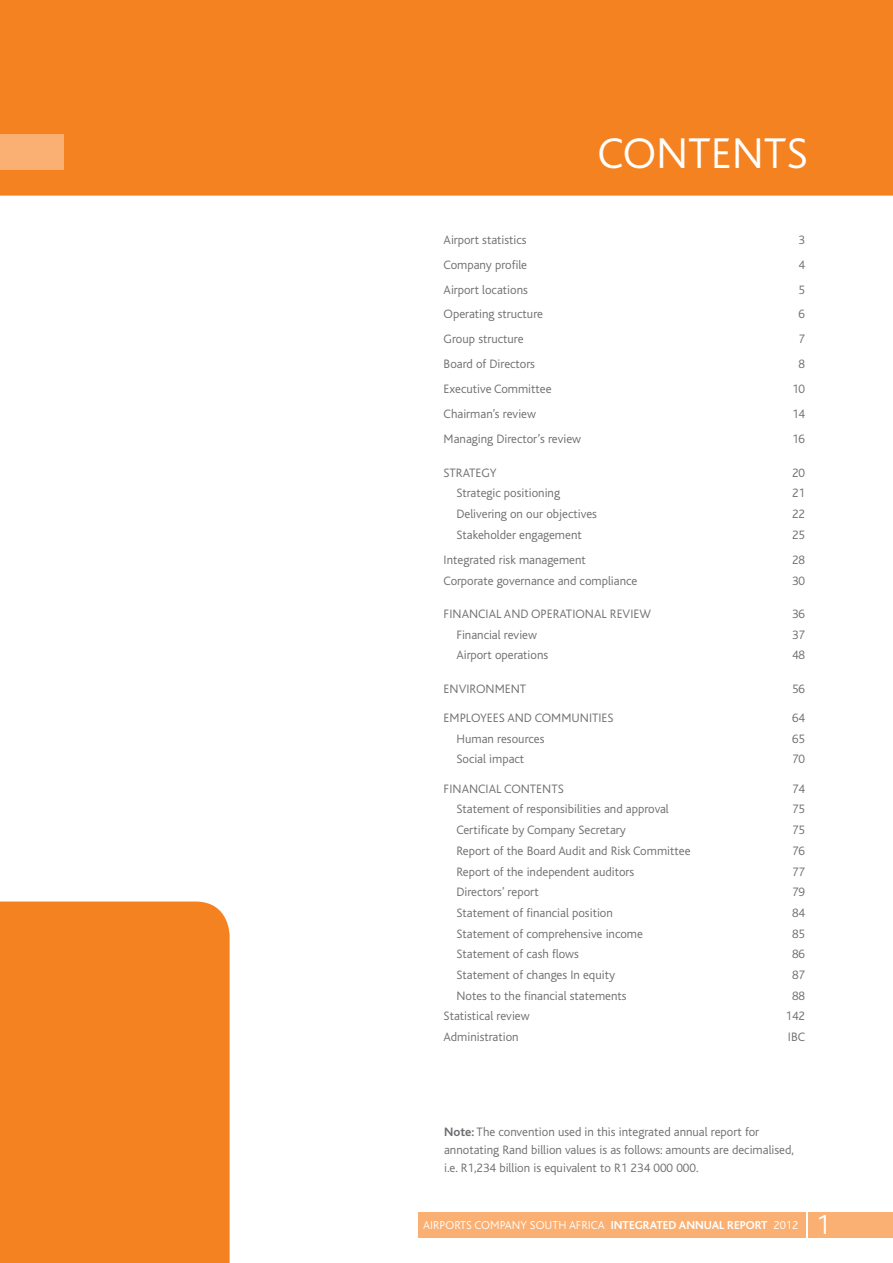
<style>
.page{position:relative;width:893px;height:1263px;background:#fff}
.page>*{position:absolute;margin:0;border:0;box-sizing:border-box;transform-origin:0 0}
.t1{font:300 45px "Bliss";color:#fff}
.t2{font:300 28.5px "Bliss";color:#fff}
.t3{font:300 12.75px/18px "Bliss";color:#6d6e71}
.t4{font:300 12px "Bliss";color:#fff}
.t5{font:700 12px "Bliss";color:#fff}
.s1{font-weight:700}
.s2{font-weight:300}
</style>
<div class="page">
<div style="left:418px;top:1212px;width:388px;height:25px;background:#fab072"></div>
<div style="left:808px;top:1212px;width:85px;height:25px;background:#fab072"></div>
<div style="left:0;top:0;width:893px;height:196px;background:#f58220"></div>
<div style="left:0;top:901px;width:230px;height:362px;background:#f58220"></div>
<div style="left:0;top:134px;width:64px;height:35px;background:#fab072"></div>
<p class="t1" style="left:597px;top:129px;width:53px">CONTENTS</p>
<p class="t3" style="left:444px;top:231px;width:85px">Airport statistics</p>
<p class="t3" style="left:799px;top:231px;width:8px">3</p>
<p class="t3" style="left:444px;top:256px;width:85px">Company profile</p>
<p class="t3" style="left:799px;top:256px;width:8px">4</p>
<p class="t3" style="left:444px;top:281px;width:86px">Airport locations</p>
<p class="t3" style="left:799px;top:281px;width:8px">5</p>
<p class="t3" style="left:444px;top:306px;width:101px">Operating structure</p>
<p class="t3" style="left:799px;top:306px;width:8px">6</p>
<p class="t3" style="left:444px;top:330px;width:82px">Group structure</p>
<p class="t3" style="left:799px;top:330px;width:8px">7</p>
<p class="t3" style="left:444px;top:355px;width:93px">Board of Directors</p>
<p class="t3" style="left:799px;top:355px;width:8px">8</p>
<p class="t3" style="left:444px;top:380px;width:109px">Executive Committee</p>
<p class="t3" style="left:792px;top:380px;width:15px">10</p>
<p class="t3" style="left:444px;top:405px;width:94px">Chairman’s review</p>
<p class="t3" style="left:792px;top:405px;width:15px">14</p>
<p class="t3" style="left:444px;top:430px;width:139px">M anaging Director’s review</p>
<p class="t3" style="left:792px;top:430px;width:15px">16</p>
<p class="t3" style="left:444px;top:464px;width:55px">Strategy</p>
<p class="t3" style="left:792px;top:464px;width:15px">20</p>
<p class="t3" style="left:444px;top:484px;width:118px">Strategic positioning</p>
<p class="t3" style="left:792px;top:484px;width:15px">21</p>
<p class="t3" style="left:444px;top:505px;width:155px">Delivering on our objectives</p>
<p class="t3" style="left:792px;top:505px;width:15px">22</p>
<p class="t3" style="left:444px;top:526px;width:140px">Stakeholder engagement</p>
<p class="t3" style="left:792px;top:526px;width:15px">25</p>
<p class="t3" style="left:444px;top:551px;width:144px">I ntegrated risk management</p>
<p class="t3" style="left:792px;top:551px;width:15px">28</p>
<p class="t3" style="left:444px;top:571px;width:195px">Corporate governance and compliance</p>
<p class="t3" style="left:792px;top:571px;width:15px">30</p>
<p class="t3" style="left:444px;top:605px;width:209px">Financial and Operational Review</p>
<p class="t3" style="left:792px;top:605px;width:15px">36</p>
<p class="t3" style="left:444px;top:626px;width:95px">Financial review</p>
<p class="t3" style="left:792px;top:626px;width:15px">37</p>
<p class="t3" style="left:444px;top:646px;width:106px">Airport operations</p>
<p class="t3" style="left:792px;top:646px;width:15px">48</p>
<p class="t3" style="left:444px;top:680px;width:84px">Environment</p>
<p class="t3" style="left:792px;top:680px;width:15px">56</p>
<p class="t3" style="left:444px;top:709px;width:171px">Employees and Commu nities</p>
<p class="t3" style="left:792px;top:709px;width:15px">64</p>
<p class="t3" style="left:444px;top:730px;width:102px">H uman resources</p>
<p class="t3" style="left:792px;top:730px;width:15px">65</p>
<p class="t3" style="left:444px;top:750px;width:82px">Social impact</p>
<p class="t3" style="left:792px;top:750px;width:15px">70</p>
<p class="t3" style="left:444px;top:780px;width:122px">Financial contents</p>
<p class="t3" style="left:792px;top:780px;width:15px">74</p>
<p class="t3" style="left:444px;top:800px;width:227px">Statement of responsibilities and approval</p>
<p class="t3" style="left:792px;top:800px;width:15px">75</p>
<p class="t3" style="left:456px;top:821px;width:171px">Certificate by Company Secretary</p>
<p class="t3" style="left:792px;top:821px;width:15px">75</p>
<p class="t3" style="left:444px;top:842px;width:248px">Report of the Board Audit and Risk Committee</p>
<p class="t3" style="left:792px;top:842px;width:15px">76</p>
<p class="t3" style="left:444px;top:862px;width:192px">Report of the independent auditors</p>
<p class="t3" style="left:792px;top:862px;width:15px">77</p>
<p class="t3" style="left:444px;top:883px;width:97px">Directors’ report</p>
<p class="t3" style="left:792px;top:883px;width:15px">79</p>
<p class="t3" style="left:444px;top:904px;width:171px">Statement of financial position</p>
<p class="t3" style="left:792px;top:904px;width:15px">84</p>
<p class="t3" style="left:444px;top:925px;width:201px">Statement of comprehensive income</p>
<p class="t3" style="left:792px;top:925px;width:15px">85</p>
<p class="t3" style="left:444px;top:945px;width:137px">Statement of cash flows</p>
<p class="t3" style="left:792px;top:945px;width:15px">86</p>
<p class="t3" style="left:444px;top:966px;width:173px">Statement of changes I n equity</p>
<p class="t3" style="left:792px;top:966px;width:15px">87</p>
<p class="t3" style="left:444px;top:987px;width:185px">N otes to the financial statements</p>
<p class="t3" style="left:792px;top:987px;width:15px">88</p>
<p class="t3" style="left:444px;top:1007px;width:88px">Statistical review</p>
<p class="t3" style="left:785px;top:1007px;width:21px">142</p>
<p class="t3" style="left:444px;top:1028px;width:77px">Administration</p>
<p class="t3" style="left:788px;top:1028px;width:19px">IBC</p>
<p class="t3" style="left:444px;top:1123px;width:351px"><span class="s1">NOTE:</span> The convention used in this integrated annual report for annotating Rand billion values is as follows: amounts are decimalised, i.e. R1,234 billion is equivalent to R1 234 000 000.</p>
<p class="t4" style="left:784px;top:1211px;width:48px">2012 ACSA</p>
<p class="t5" style="left:727px;top:1218px;width:72px">REPORT <span class="s2">A2012</span></p>
<p class="t2" style="left:816px;top:1210px;width:62px">1 1</p>
<p class="t4" style="left:423px;top:1218px;width:345px">Airports Company South Africa <span class="s1">INTEGRATED ANNUAL</span> I ntegrated</p>
</div>
